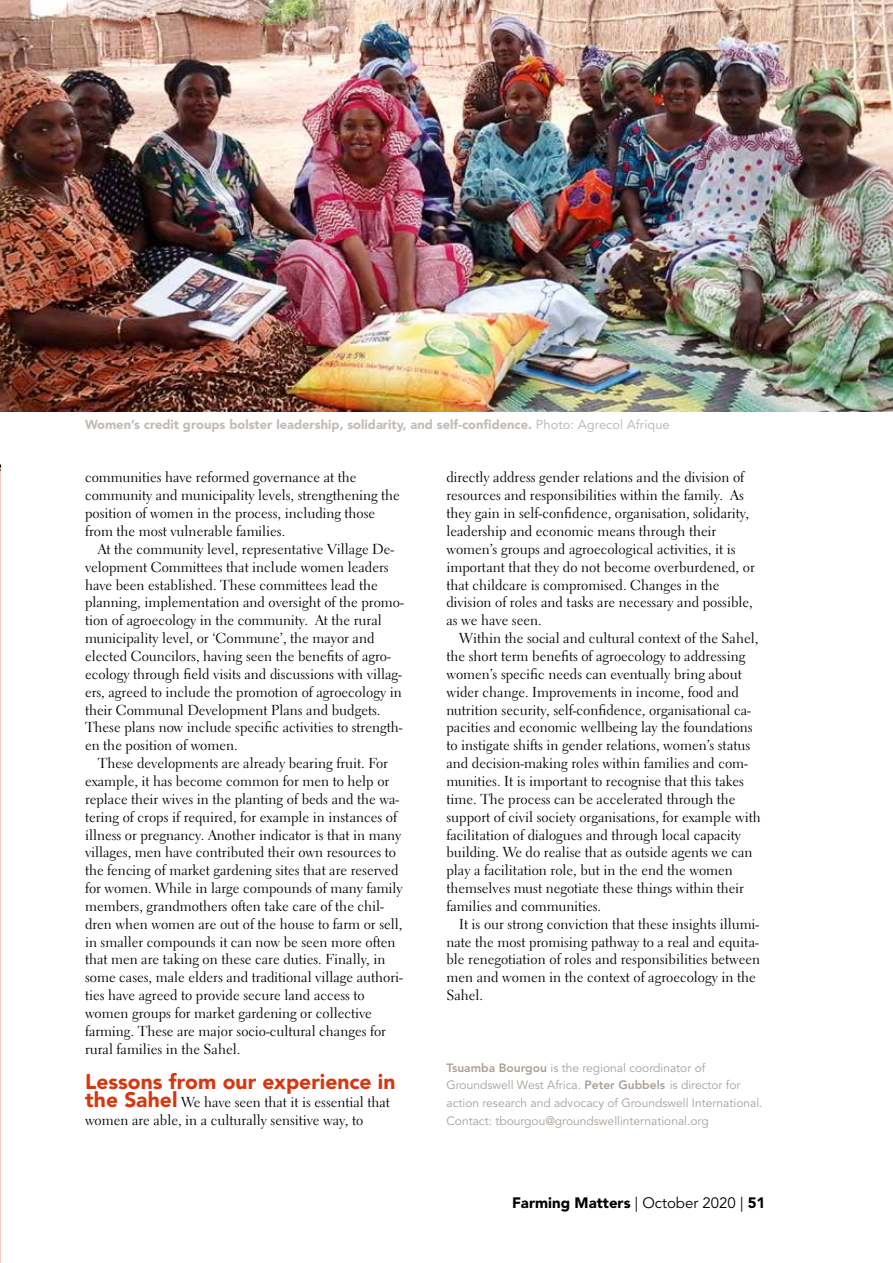
<style>
.page{position:relative;width:893px;height:1263px;background:#fff}
.page>*{position:absolute;margin:0;border:0;box-sizing:border-box;transform-origin:0 0}
.t1{font:900 21px "Avenir LT Std";color:#d73710}
.t2{font:900 15px "Avenir LT Std";color:#000}
.t3{font:14.4px/17.9px "Electra LT Std";color:#000}
.t4{font:900 12.9px "Avenir LT Std";color:#c3bbb6}
.t5{font:12px/17.9px "Avenir LT Std";color:#a99f98}
.s1{font-weight:400}
.s2{font-family:"Avenir LT Std";font-weight:900;font-size:21px;color:#d73710}
.s3{font-weight:800}
</style>
<div class="page">
<img style="left:0;top:0;width:893px;height:411px">
<p class="t4" style="left:85px;top:417px;width:586px">Women’s credit groups bolster leadership, solidarity, and self-confidence. <span class="s1">Photo: Agrecol Afrique</span></p>
<p class="t3" style="left:85px;top:469px;width:316px">communities have reformed governance at the community and municipality levels, strengthening the position of women in the process, including those from the most vulnerable families.</p>
<p class="t3" style="left:85px;top:540px;width:320px;text-indent:13px">At the community level, representative Village De&shy;velopment Committees that include women leaders have been established. These committees lead the planning, implementation and oversight of the promo&shy;tion of agroecology in the community. At the rural municipality level, or ‘Commune’, the mayor and elected Councilors, having seen the benefits of agro&shy;ecology through field visits and discussions with villag&shy;ers, agreed to include the promotion of agroecology in their Communal Development Plans and budgets.<br>These plans now include specific activities to strength&shy;en the position of women.</p>
<p class="t3" style="left:85px;top:754px;width:319px;text-indent:13px">These developments are already bearing fruit. For example, it has become common for men to help or replace their wives in the planting of beds and the wa&shy;tering of crops if required, for example in instances of illness or pregnancy. Another indicator is that in many villages, men have contributed their own resources to the fencing of market gardening sites that are reserved for women. While in large compounds of many family members, grandmothers often take care of the chil&shy;dren when women are out of the house to farm or sell, in smaller compounds it can now be seen more often that men are taking on these care duties. Finally, in some cases, male elders and traditional village authori&shy;ties have agreed to provide secure land access to women groups for market gardening or collective farming. These are major socio-cultural changes for rural families in the Sahel.</p>
<h1 class="t1" style="left:85px;top:1069px;width:312px">Lessons from our experience in</h1>
<p class="t3" style="left:85px;top:1093px;width:306px"><span class="s2">the Sahel</span> We have seen that it is essential that women are able, in a culturally sensitive way, to</p>
<p class="t3" style="left:446px;top:469px;width:310px">directly address gender relations and the division of resources and responsibilities within the family. As they gain in self-confidence, organisation, solidarity, leadership and economic means through their women’s groups and agroecological activities, it is important that they do not become overburdened, or that childcare is compromised. Changes in the division of roles and tasks are necessary and possible, as we have seen.</p>
<p class="t3" style="left:446px;top:629px;width:316px;text-indent:13px">Within the social and cultural context of the Sahel, the short term benefits of agroecology to addressing women’s specific needs can eventually bring about wider change. Improvements in income, food and nutrition security, self-confidence, organisational ca&shy;pacities and economic wellbeing lay the foundations to instigate shifts in gender relations, women’s status and decision-making roles within families and com&shy;munities. It is important to recognise that this takes time. The process can be accelerated through the support of civil society organisations, for example with facilitation of dialogues and through local capacity building. We do realise that as outside agents we can play a facilitation role, but in the end the women themselves must negotiate these things within their families and communities.</p>
<p class="t3" style="left:446px;top:915px;width:315px;text-indent:13px">It is our strong conviction that these insights illumi&shy;nate the most promising pathway to a real and equita&shy;ble renegotiation of roles and responsibilities between men and women in the context of agroecology in the Sahel.</p>
<p class="t5" style="left:446px;top:1059px;width:318px"><span class="s3">Tsuamba Bourgou</span> is the regional coordinator of Groundswell West Africa. <span class="s3">Peter Gubbels</span> is director for action research and advocacy of Groundswell International.<br>Contact: tbourgou@groundswellinternational.org</p>
<p class="t2" style="left:512px;top:1193px;width:255px">Farming Matters <span class="s1">| October 2020 |</span> 51</p>
</div>
